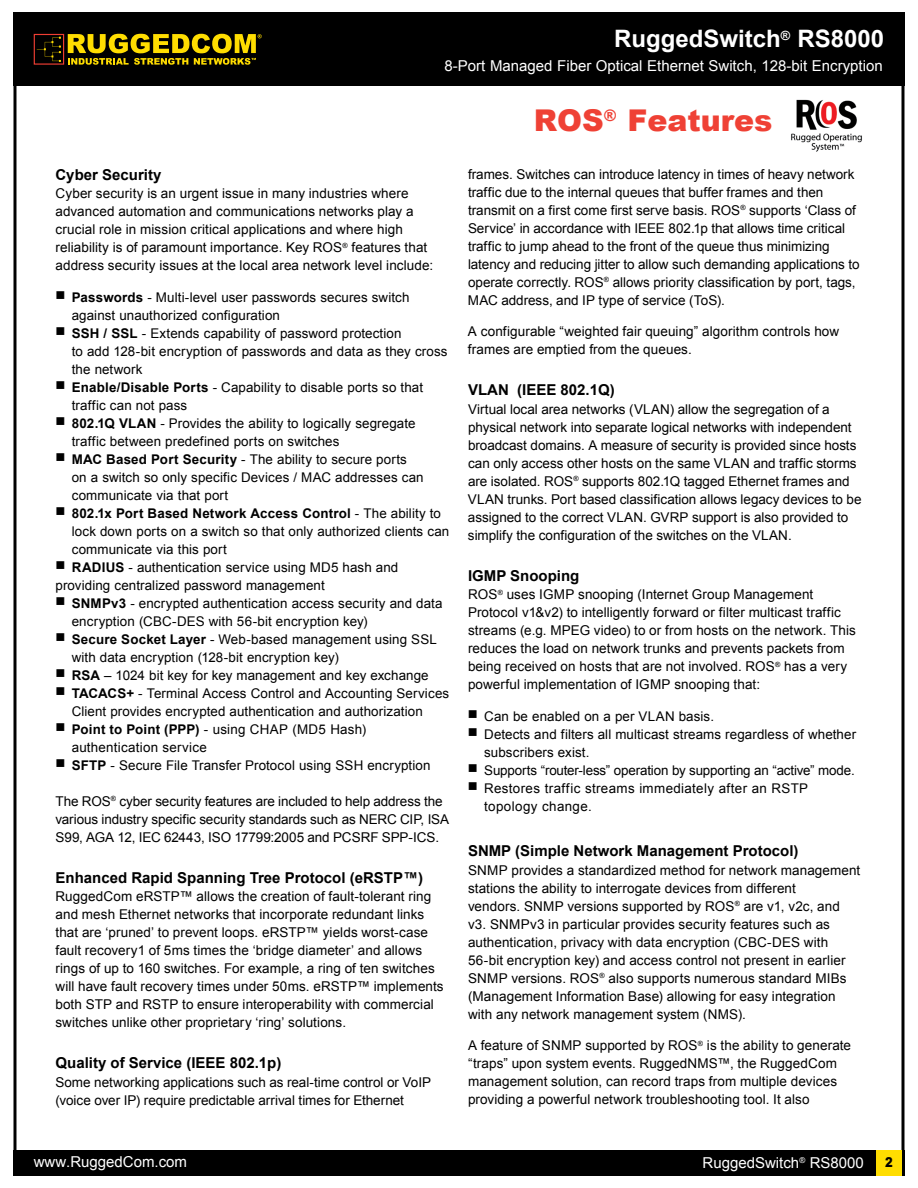
<style>
.page{position:relative;width:918px;height:1188px;background:#fff}
.page>*{position:absolute;margin:0;border:0;box-sizing:border-box;transform-origin:0 0}
.t1{font:900 30px "Arial";color:#ef4135}
.t2{font:700 24px "Arial";color:#fff}
.t3{font:700 15px "Arial";color:#000}
.t4{font:15px "Arial";color:#fff}
.t5{font:13.5px/18px "Arial";letter-spacing:.005em;color:#000}
.t6{font:900 13.5px "Arial";color:#000;scale:.85 1}
.t7{font:13.35px/18px "Arial";letter-spacing:.01em;color:#000}
.t8{font:700 13.35px "Arial";letter-spacing:.015em;color:#000}
.s1{font-weight:700}
.s2{font-weight:400}
</style>
<div class="page">
<div style="left:13px;top:1150px;width:891px;height:25px;background:#000"></div>
<div style="left:876px;top:1150px;width:26px;height:25px;background:#fd0"></div>
<div style="left:13px;top:12px;width:891px;height:74px;background:#000"></div>
<svg style="left:37px;top:37px;width:24px;height:25px"></svg>
<div style="left:34px;top:34px;width:30px;height:31px;border:1px solid #ef3e33"></div>
<svg style="left:68px;top:34px;width:194px;height:31px"></svg>
<img style="left:791px;top:99px;width:71px;height:53px">
<h2 class="t2" style="left:614px;top:23px;width:272px">RuggedSwitch<sup>®</sup> RS8000</h2>
<p class="t4" style="left:445px;top:56px;width:440px">8-Port Managed Fiber Optical Ethernet Switch, 128-bit Encryption</p>
<p class="t3" style="left:56px;top:164px;width:107px">Cyber Security</p>
<p class="t5" style="left:56px;top:185px;width:379px">Cyber security is an urgent issue in many industries where advanced automation and communications networks play a crucial role in mission critical applications and where high reliability is of paramount importance. Key ROS<sup>®</sup> features that address security issues at the local area network level include:</p>
<p class="t7" style="left:72px;top:288px;width:339px"><span class="s1">Passwords</span> - Multi-level user passwords secures switch</p>
<p class="t7" style="left:72px;top:306px;width:210px">against unauthorized configuration</p>
<p class="t7" style="left:72px;top:324px;width:331px"><span class="s1">SSH / SSL</span> - Extends capability of password protection</p>
<p class="t7" style="left:72px;top:342px;width:377px">to add 128-bit encryption of passwords and data as they cross</p>
<p class="t7" style="left:72px;top:360px;width:72px">the network</p>
<p class="t7" style="left:72px;top:378px;width:353px"><span class="s1">Enable/Disable Ports</span> - Capability to disable ports so that</p>
<p class="t7" style="left:72px;top:396px;width:117px">traffic can not pass</p>
<p class="t7" style="left:72px;top:414px;width:345px"><span class="s1">802.1Q VLAN</span> - Provides the ability to logically segregate</p>
<p class="t7" style="left:72px;top:432px;width:269px">traffic between predefined ports on switches</p>
<p class="t7" style="left:72px;top:450px;width:337px"><span class="s1">MAC Based Port Security</span> - The ability to secure ports</p>
<p class="t7" style="left:72px;top:468px;width:353px">on a switch so only specific Devices / MAC addresses can</p>
<p class="t7" style="left:72px;top:486px;width:158px">communicate via that port</p>
<p class="t8" style="left:72px;top:504px;width:371px">802.1x Port Based Network Access Control <span class="s2">- The ability to</span></p>
<p class="t7" style="left:72px;top:522px;width:379px">lock down ports on a switch so that only authorized clients can</p>
<p class="t7" style="left:72px;top:540px;width:157px">communicate via this port</p>
<p class="t7" style="left:72px;top:558px;width:328px"><span class="s1">RADIUS</span> - authentication service using MD5 hash and</p>
<p class="t7" style="left:55px;top:576px;width:271px">providing centralized password management</p>
<p class="t7" style="left:72px;top:594px;width:372px"><span class="s1">SNMPv3</span> - encrypted authentication access security and data</p>
<p class="t7" style="left:72px;top:612px;width:298px">encryption (CBC-DES with 56-bit encryption key)</p>
<p class="t7" style="left:72px;top:630px;width:367px"><span class="s1">Secure Socket Layer</span> - Web-based management using SSL</p>
<p class="t7" style="left:72px;top:648px;width:269px">with data encryption (128-bit encryption key)</p>
<p class="t7" style="left:72px;top:666px;width:358px"><span class="s1">RSA</span> – 1024 bit key for key management and key exchange</p>
<p class="t7" style="left:72px;top:684px;width:379px"><span class="s1">TACACS+</span> - Terminal Access Control and Accounting Services</p>
<p class="t7" style="left:72px;top:702px;width:353px">Client provides encrypted authentication and authorization</p>
<p class="t7" style="left:72px;top:720px;width:296px"><span class="s1">Point to Point (PPP)</span> - using CHAP (MD5 Hash)</p>
<p class="t7" style="left:72px;top:738px;width:137px">authentication service</p>
<p class="t7" style="left:72px;top:756px;width:360px"><span class="s1">SFTP</span> - Secure File Transfer Protocol using SSH encryption</p>
<p class="t5" style="left:56px;top:792px;width:395px">The ROS<sup>®</sup> cyber security features are included to help address the various industry specific security standards such as NERC CIP, ISA<br>S99, AGA 12, IEC 62443, ISO 17799:2005 and PCSRF SPP-ICS.</p>
<p class="t3" style="left:56px;top:868px;width:369px">Enhanced Rapid Spanning Tree Protocol (eRSTP™)</p>
<p class="t5" style="left:56px;top:888px;width:390px">RuggedCom eRSTP™ allows the creation of fault-tolerant ring and mesh Ethernet networks that incorporate redundant links that are ‘pruned’ to prevent loops. eRSTP™ yields worst-case fault recovery1 of 5ms times the ‘bridge diameter’ and allows rings of up to 160 switches. For example, a ring of ten switches will have fault recovery times under 50ms. eRSTP™ implements both STP and RSTP to ensure interoperability with commercial switches unlike other proprietary ‘ring’ solutions.</p>
<p class="t3" style="left:56px;top:1053px;width:227px">Quality of Service (IEEE 802.1p)</p>
<p class="t5" style="left:56px;top:1073px;width:377px">Some networking applications such as real-time control or VoIP (voice over IP) require predictable arrival times for Ethernet</p>
<h1 class="t1" style="left:534px;top:99px;width:240px">ROS<sup>®</sup> Features</h1>
<p class="t5" style="left:468px;top:165px;width:393px">frames. Switches can introduce latency in times of heavy network traffic due to the internal queues that buffer frames and then transmit on a first come first serve basis. ROS<sup>®</sup> supports ‘Class of Service’ in accordance with IEEE 802.1p that allows time critical traffic to jump ahead to the front of the queue thus minimizing latency and reducing jitter to allow such demanding applications to operate correctly. ROS<sup>®</sup> allows priority classification by port, tags, MAC address, and IP type of service (ToS).</p>
<p class="t5" style="left:468px;top:322px;width:373px">A configurable “weighted fair queuing” algorithm controls how frames are emptied from the queues.</p>
<p class="t3" style="left:468px;top:380px;width:148px">VLAN (IEEE 802.1Q)</p>
<p class="t5" style="left:468px;top:400px;width:395px">Virtual local area networks (VLAN) allow the segregation of a physical network into separate logical networks with independent broadcast domains. A measure of security is provided since hosts can only access other hosts on the same VLAN and traffic storms are isolated. ROS<sup>®</sup> supports 802.1Q tagged Ethernet frames and VLAN trunks. Port based classification allows legacy devices to be assigned to the correct VLAN. GVRP support is also provided to simplify the configuration of the switches on the VLAN.</p>
<p class="t3" style="left:468px;top:565px;width:113px">IGMP Snooping</p>
<p class="t5" style="left:468px;top:586px;width:390px">ROS<sup>®</sup> uses IGMP snooping (Internet Group Management Protocol v1&amp;v2) to intelligently forward or filter multicast traffic streams (e.g. MPEG video) to or from hosts on the network. This reduces the load on network trunks and prevents packets from being received on hosts that are not involved. ROS<sup>®</sup> has a very powerful implementation of IGMP snooping that:</p>
<p class="t7" style="left:484px;top:707px;width:373px">Can be enabled on a per VLAN basis.<br>Detects and filters all multicast streams regardless of whether subscribers exist.<br>Supports “router-less” operation by supporting an “active” mode.<br>Restores traffic streams immediately after an RSTP topology change.</p>
<p class="t3" style="left:468px;top:841px;width:332px">SNMP (Simple Network Management Protocol)</p>
<p class="t5" style="left:468px;top:861px;width:394px">SNMP provides a standardized method for network management stations the ability to interrogate devices from different<br>vendors. SNMP versions supported by ROS<sup>®</sup> are v1, v2c, and v3. SNMPv3 in particular provides security features such as authentication, privacy with data encryption (CBC-DES with 56-bit encryption key) and access control not present in earlier SNMP versions. ROS<sup>®</sup> also supports numerous standard MIBs (Management Information Base) allowing for easy integration with any network management system (NMS).</p>
<p class="t5" style="left:468px;top:1037px;width:385px">A feature of SNMP supported by ROS<sup>®</sup> is the ability to generate “traps” upon system events. RuggedNMS™, the RuggedCom management solution, can record traps from multiple devices providing a powerful network troubleshooting tool. It also</p>
<p class="t4" style="left:34px;top:1152px;width:155px">www.RuggedCom.com</p>
<p class="t4" style="left:703px;top:1153px;width:163px">RuggedSwitch<sup>®</sup> RS8000</p>
<p class="t6" style="left:885px;top:1153px;width:11px">2</p>
</div>
